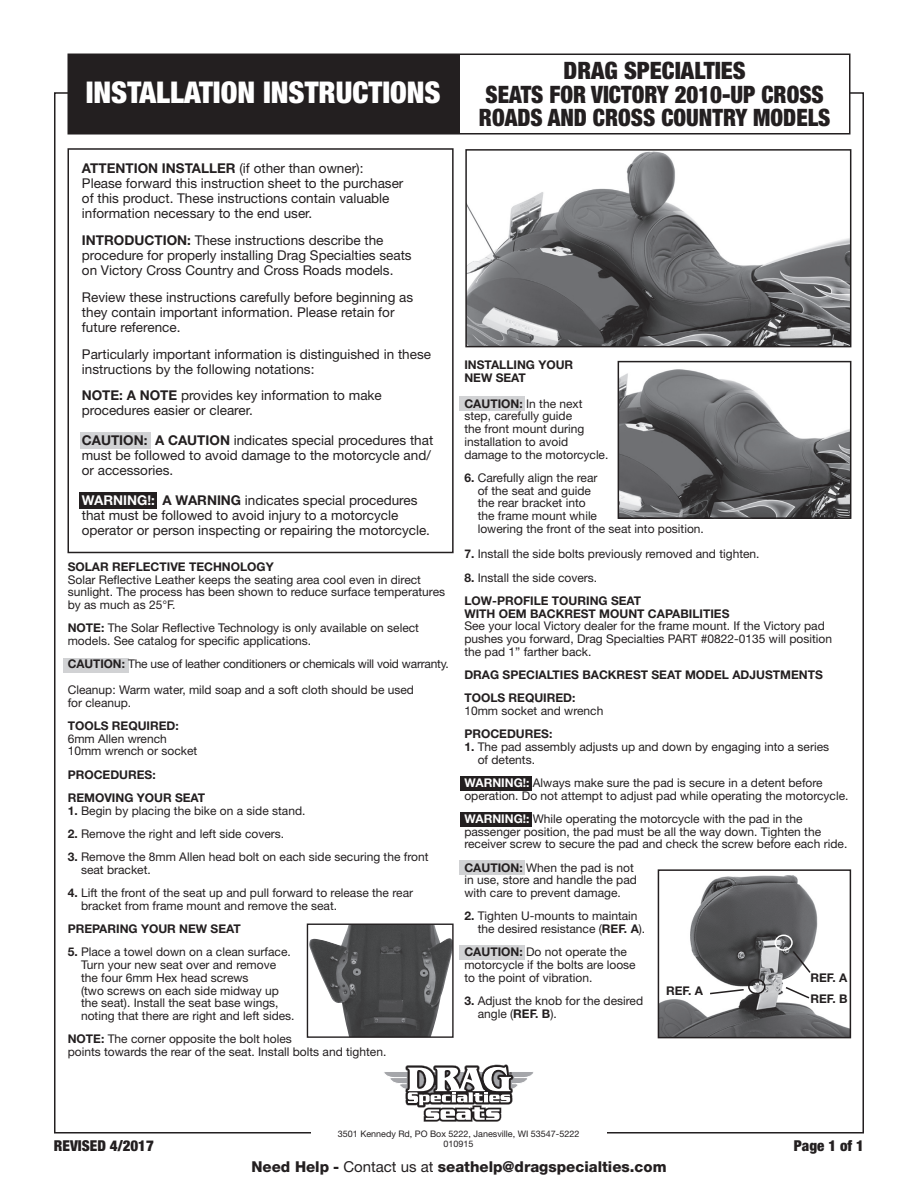
<style>
.page{position:relative;width:918px;height:1188px;background:#fff}
.page>*{position:absolute;margin:0;border:0;box-sizing:border-box;transform-origin:0 0}
.t1{font:900 condensed 30px "Helvetica Neue LT Std";color:#fff}
.t2{font:900 condensed 24px/23.2px "Helvetica Neue LT Std";color:#231f20;text-align:center}
.t3{font:800 15px "Helvetica Neue LT Std";color:#231f20}
.t4{font:900 condensed 15px "Helvetica Neue LT Std";color:#231f20}
.t5{font:13.5px/15px "Helvetica Neue LT Std";color:#231f20}
.t6{font:12px/12.8px "Helvetica Neue LT Std";color:#231f20}
.t7{font:700 12px/23.2px "Helvetica Neue LT Std";color:#231f20}
.t8{font:12px/25.5px "Helvetica Neue LT Std";letter-spacing:-.02em;color:#231f20}
.t9{font:9px "Helvetica Neue LT Std";color:#231f20}
.s1{font-weight:700}
.s2{font-weight:700;color:#fff}
.s3{font-weight:400}
</style>
<div class="page">
<div style="left:67px;top:54px;width:783px;height:81px;border:2px solid #231f20"></div>
<div style="left:68px;top:54px;width:391px;height:80px;background:#231f20"></div>
<div style="left:68px;top:148px;width:386px;height:405px;border:2px solid #231f20"></div>
<div style="left:79px;top:493px;width:78px;height:16px;background:#231f20"></div>
<div style="left:80px;top:433px;width:70px;height:16px;background:#d1d2d4"></div>
<img style="left:468px;top:152px;width:380px;height:192px">
<div style="left:465px;top:149px;width:386px;height:198px;border:2px solid #231f20"></div>
<div style="left:460px;top:776px;width:71px;height:14px;background:#231f20"></div>
<div style="left:460px;top:812px;width:71px;height:15px;background:#231f20"></div>
<div style="left:459px;top:945px;width:65px;height:14px;background:#d1d2d4"></div>
<div style="left:459px;top:860px;width:65px;height:14px;background:#d1d2d4"></div>
<div style="left:64px;top:658px;width:65px;height:14px;background:#d1d2d4"></div>
<div style="left:459px;top:396px;width:65px;height:14px;background:#d1d2d4"></div>
<svg style="left:384px;top:1064px;width:150px;height:58px"></svg>
<img style="left:621px;top:369px;width:227px;height:147px">
<div style="left:618px;top:361px;width:233px;height:158px;border:2px solid #231f20"></div>
<img style="left:309px;top:926px;width:143px;height:110px">
<div style="left:307px;top:924px;width:147px;height:114px;border:1px solid #231f20"></div>
<img style="left:661px;top:876px;width:187px;height:159px">
<div style="left:658px;top:869px;width:193px;height:169px;border:2px solid #231f20"></div>
<div style="left:748px;top:979px;width:17px;height:15px;border:2px solid #231f20;border-radius:50%"></div>
<div style="left:775px;top:935px;width:18px;height:16px;border:2px solid #fff;border-radius:50%"></div>
<svg style="left:784px;top:986px;width:27px;height:14px"></svg>
<svg style="left:791px;top:949px;width:21px;height:25px"></svg>
<svg style="left:708px;top:988px;width:37px;height:7px"></svg>
<h1 class="t1" style="left:86px;top:73px;width:357px">INSTALLATION INSTRUCTIONS</h1>
<p class="t5" style="left:82px;top:161px;width:323px"><span class="s1">ATTENTION INSTALLER</span> (if other than owner):<br>Please forward this instruction sheet to the purchaser of this product. These instructions contain valuable information necessary to the end user.</p>
<p class="t5" style="left:82px;top:233px;width:331px"><span class="s1">INTRODUCTION:</span> These instructions describe the procedure for properly installing Drag Specialties seats on Victory Cross Country and Cross Roads models.</p>
<p class="t5" style="left:82px;top:290px;width:333px">Review these instructions carefully before beginning as they contain important information. Please retain for future reference.</p>
<p class="t5" style="left:82px;top:347px;width:351px">Particularly important information is distinguished in these instructions by the following notations:</p>
<p class="t5" style="left:82px;top:387px;width:302px"><span class="s1">NOTE: A NOTE</span> provides key information to make procedures easier or clearer.</p>
<p class="t5" style="left:82px;top:432px;width:353px"><span class="s1">CAUTION: A CAUTION</span> indicates special procedures that must be followed to avoid damage to the motorcycle and/ or accessories.</p>
<p class="t5" style="left:82px;top:492px;width:350px"><span class="s2">WARNING!:</span> <span class="s1">A WARNING</span> indicates special procedures that must be followed to avoid injury to a motorcycle operator or person inspecting or repairing the motorcycle.</p>
<p class="t7" style="left:68px;top:555px;width:208px">SOLAR REFLECTIVE TECHNOLOGY</p>
<p class="t6" style="left:68px;top:573px;width:379px">Solar Reflective Leather keeps the seating area cool even in direct sunlight. The process has been shown to reduce surface temperatures by as much as 25°F.</p>
<p class="t6" style="left:68px;top:622px;width:353px"><span class="s1">NOTE:</span> The Solar Reflective Technology is only available on select models. See catalog for specific applications.</p>
<p class="t8" style="left:68px;top:651px;width:383px"><span class="s1">CAUTION:</span> The use of leather conditioners or chemicals will void warranty.<br>Cleanup: Warm water, mild soap and a soft cloth should be used</p>
<p class="t6" style="left:68px;top:696px;width:65px">for cleanup.</p>
<p class="t7" style="left:68px;top:714px;width:113px">TOOLS REQUIRED:</p>
<p class="t6" style="left:68px;top:732px;width:131px">6mm Allen wrench<br>10mm wrench or socket</p>
<p class="t7" style="left:68px;top:762px;width:139px">PROCEDURES:<br>REMOVING YOUR SEAT</p>
<p class="t6" style="left:68px;top:804px;width:239px"><span class="s1">1.</span> Begin by placing the bike on a side stand.</p>
<p class="t6" style="left:68px;top:827px;width:218px"><span class="s1">2.</span> Remove the right and left side covers.</p>
<p class="t6" style="left:81px;top:850px;width:349px;text-indent:-13px"><span class="s1">3.</span> Remove the 8mm Allen head bolt on each side securing the front seat bracket.</p>
<p class="t6" style="left:81px;top:886px;width:334px;text-indent:-13px"><span class="s1">4.</span> Lift the front of the seat up and pull forward to release the rear bracket from frame mount and remove the seat.</p>
<p class="t7" style="left:68px;top:917px;width:175px">PREPARING YOUR NEW SEAT</p>
<p class="t6" style="left:81px;top:945px;width:215px;text-indent:-13px"><span class="s1">5.</span> Place a towel down on a clean surface.<br>Turn your new seat over and remove the four 6mm Hex head screws<br>(two screws on each side midway up the seat). Install the seat base wings, noting that there are right and left sides.</p>
<p class="t6" style="left:68px;top:1032px;width:320px"><span class="s1">NOTE:</span> The corner opposite the bolt holes<br>points towards the rear of the seat. Install bolts and tighten.</p>
<h2 class="t2" style="left:479px;top:59px;width:353px">DRAG SPECIALTIES<br>SEATS FOR VICTORY 2010-UP CROSS<br>ROADS AND CROSS COUNTRY MODELS</h2>
<p class="t7" style="left:464px;top:358px;width:110px;line-height:12.8px">INSTALLING YOUR<br>NEW SEAT</p>
<p class="t6" style="left:464px;top:397px;width:146px"><span class="s1">CAUTION:</span> In the next step, carefully guide<br>the front mount during installation to avoid damage to the motorcycle.</p>
<p class="t6" style="left:478px;top:471px;width:228px;text-indent:-13px"><span class="s1">6.</span> Carefully align the rear<br>of the seat and guide<br>the rear bracket into<br>the frame mount while<br>lowering the front of the seat into position.</p>
<p class="t6" style="left:464px;top:548px;width:297px"><span class="s1">7.</span> Install the side bolts previously removed and tighten.</p>
<p class="t7" style="left:464px;top:565px;width:178px">8. <span class="s3">Install the side covers.<br></span>LOW-PROFILE TOURING SEAT</p>
<p class="t7" style="left:464px;top:601px;width:267px">WITH OEM BACKREST MOUNT CAPABILITIES</p>
<p class="t6" style="left:464px;top:620px;width:369px">See your local Victory dealer for the frame mount. If the Victory pad pushes you forward, Drag Specialties PART #0822-0135 will position the pad 1” farther back.</p>
<p class="t7" style="left:464px;top:663px;width:360px">DRAG SPECIALTIES BACKREST SEAT MODEL ADJUSTMENTS<br>TOOLS REQUIRED:</p>
<p class="t6" style="left:464px;top:704px;width:140px">10mm socket and wrench</p>
<p class="t7" style="left:464px;top:722px;width:90px">PROCEDURES:</p>
<p class="t6" style="left:478px;top:740px;width:353px;text-indent:-13px"><span class="s1">1.</span> The pad assembly adjusts up and down by engaging into a series of detents.</p>
<p class="t6" style="left:464px;top:776px;width:386px"><span class="s2">WARNING!:</span> Always make sure the pad is secure in a detent before operation. Do not attempt to adjust pad while operating the motorcycle.</p>
<p class="t6" style="left:464px;top:812px;width:384px"><span class="s2">WARNING!:</span> While operating the motorcycle with the pad in the passenger position, the pad must be all the way down. Tighten the receiver screw to secure the pad and check the screw before each ride.</p>
<p class="t6" style="left:464px;top:861px;width:174px"><span class="s1">CAUTION:</span> When the pad is not in use, store and handle the pad with care to prevent damage.</p>
<p class="t6" style="left:478px;top:910px;width:169px;text-indent:-13px"><span class="s1">2.</span> Tighten U-mounts to maintain the desired resistance (<span class="s1">REF. A</span>).</p>
<p class="t6" style="left:464px;top:946px;width:173px"><span class="s1">CAUTION:</span> Do not operate the motorcycle if the bolts are loose to the point of vibration.</p>
<p class="t6" style="left:478px;top:994px;width:167px;text-indent:-13px"><span class="s1">3.</span> Adjust the knob for the desired angle (<span class="s1">REF. B</span>).</p>
<p class="t7" style="left:811px;top:966px;width:39px;line-height:21.1px">REF. A<br>REF. B</p>
<p class="t7" style="left:666px;top:979px;width:38px">REF. A</p>
<p class="t9" style="left:338px;top:1128px;width:243px">3501 Kennedy Rd, PO Box 5222, Janesville, WI 53547-5222</p>
<p class="t4" style="left:54px;top:1137px;width:101px">REVISED 4/2017</p>
<p class="t9" style="left:444px;top:1139px;width:32px">010915</p>
<p class="t4" style="left:794px;top:1137px;width:72px">Page 1 of 1</p>
<p class="t3" style="left:251px;top:1158px;width:417px">Need Help - <span class="s3">Contact us at</span> seathelp@dragspecialties.com</p>
</div>
